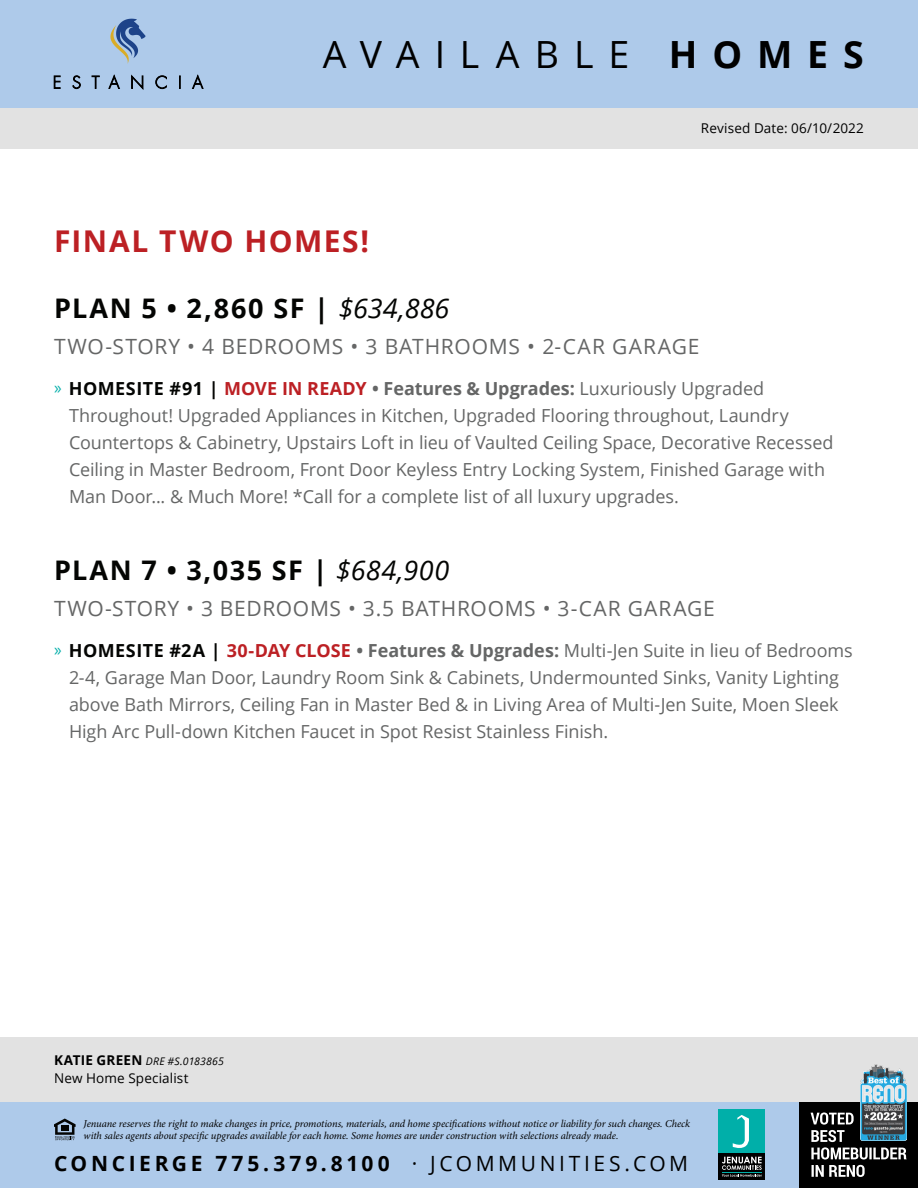
<style>
.page{position:relative;width:918px;height:1188px;background:#fff}
.page>*{position:absolute;margin:0;border:0;box-sizing:border-box;transform-origin:0 0}
.t1{font:37.5px "Open Sans";letter-spacing:.395em;color:#000}
.t2{font:700 30px "Open Sans";letter-spacing:.045em;color:#bc2024}
.t3{font:700 27px "Open Sans";letter-spacing:.06em;color:#040503}
.t4{font:21px "Open Sans";letter-spacing:.035em;color:#656666}
.t5{font:700 21px "Open Sans";letter-spacing:.175em;color:#000}
.t6{font:18px/27px "Open Sans";letter-spacing:-.005em;color:#656666}
.t7{font:13.5px "Open Sans";letter-spacing:.01em;color:#000}
.t8{font:italic 10.5px/12px "Minion Pro";letter-spacing:-.01em;color:#000}
.t9{font:italic 10.5px "Open Sans";letter-spacing:.015em;color:#000}
.s1{font-weight:700}
.s2{font-weight:400;font-style:italic}
.s3{font-family:"Myriad Pro";color:#00aea9}
.s4{font-weight:700;color:#040503}
.s5{font-weight:700;color:#bc2024}
.s6{font-weight:700;font-style:normal;font-size:13.5px}
.s7{font-weight:400}
</style>
<div class="page">
<div style="left:0;top:108px;width:918px;height:40px;background:#e2e2e2"></div>
<div style="left:0;top:1037px;width:918px;height:65px;background:#e2e2e2"></div>
<div style="left:0;top:1102px;width:918px;height:86px;background:#aecaea"></div>
<div style="left:799px;top:1102px;width:119px;height:86px;background:#000"></div>
<svg style="left:811px;top:1113px;width:96px;height:64px"></svg>
<img style="left:860px;top:1064px;width:47px;height:76px">
<div style="left:719px;top:1110px;width:46px;height:70px;background:#000"></div>
<svg style="left:722px;top:1157px;width:40px;height:20px"></svg>
<hr style="left:722px;top:1172px;width:40px;height:1px;background:#00afa9">
<div style="left:719px;top:1110px;width:46px;height:43px;background:#00afa9"></div>
<svg style="left:733px;top:1115px;width:16px;height:33px"></svg>
<div style="left:0;top:0;width:918px;height:108px;background:#aecaea"></div>
<svg style="left:54px;top:1119px;width:22px;height:21px"></svg>
<svg style="left:110px;top:19px;width:36px;height:45px"></svg>
<svg style="left:54px;top:76px;width:7px;height:13px"></svg>
<svg style="left:72px;top:75px;width:9px;height:14px"></svg>
<svg style="left:92px;top:76px;width:8px;height:13px"></svg>
<svg style="left:108px;top:75px;width:12px;height:14px"></svg>
<svg style="left:131px;top:75px;width:12px;height:14px"></svg>
<svg style="left:155px;top:75px;width:12px;height:14px"></svg>
<svg style="left:179px;top:76px;width:2px;height:13px"></svg>
<svg style="left:192px;top:75px;width:12px;height:14px"></svg>
<h1 class="t1" style="left:323px;top:29px;width:543px">AVAILABLE <span class="s1">HOMES</span></h1>
<p class="t2" style="left:54px;top:220px;width:317px">FINAL TWO HOMES!</p>
<p class="t7" style="left:701px;top:119px;width:165px">Revised Date: 06/10/2022</p>
<p class="t3" style="left:54px;top:289px;width:397px">PLAN 5 • 2,860 SF | <span class="s2">$634,886</span></p>
<p class="t4" style="left:54px;top:332px;width:647px">TWO-STORY • 4 BEDROOMS • 3 BATHROOMS • 2-CAR GARAGE</p>
<p class="t6" style="left:69px;top:374px;width:766px;text-indent:-15px"><span class="s3">»</span> <span class="s4">HOMESITE #91 |</span> <span class="s5">MOVE IN READY</span> <span class="s1">• Features &amp; Upgrades:</span> Luxuriously Upgraded Throughout! Upgraded Appliances in Kitchen, Upgraded Flooring throughout, Laundry Countertops &amp; Cabinetry, Upstairs Loft in lieu of Vaulted Ceiling Space, Decorative Recessed Ceiling in Master Bedroom, Front Door Keyless Entry Locking System, Finished Garage with Man Door... &amp; Much More! *Call for a complete list of all luxury upgrades.</p>
<p class="t3" style="left:54px;top:551px;width:397px">PLAN 7 • 3,035 SF | <span class="s2">$684,900</span></p>
<p class="t4" style="left:54px;top:594px;width:662px">TWO-STORY • 3 BEDROOMS • 3.5 BATHROOMS • 3-CAR GARAGE</p>
<p class="t6" style="left:69px;top:636px;width:785px;text-indent:-15px"><span class="s3">»</span> <span class="s4">HOMESITE #2A |</span> <span class="s5">30-DAY CLOSE</span> <span class="s1">• Features &amp; Upgrades:</span> Multi-Jen Suite in lieu of Bedrooms 2-4, Garage Man Door, Laundry Room Sink &amp; Cabinets, Undermounted Sinks, Vanity Lighting above Bath Mirrors, Ceiling Fan in Master Bed &amp; in Living Area of Multi-Jen Suite, Moen Sleek High Arc Pull-down Kitchen Faucet in Spot Resist Stainless Finish.</p>
<p class="t9" style="left:54px;top:1054px;width:171px"><span class="s6">KATIE GREEN</span> DRE #S.0183865</p>
<p class="t7" style="left:54px;top:1069px;width:136px">New Home Specialist</p>
<p class="t8" style="left:84px;top:1118px;width:608px">Jenuane reserves the right to make changes in price, promotions, materials, and home specifications without notice or liability for such changes. Check with sales agents about specific upgrades available for each home. Some homes are under construction with selections already made.</p>
<p class="t5" style="left:54px;top:1149px;width:636px">CONCIERGE 775.379.8100 <span class="s7">· JCOMMUNITIES.COM</span></p>
</div>
